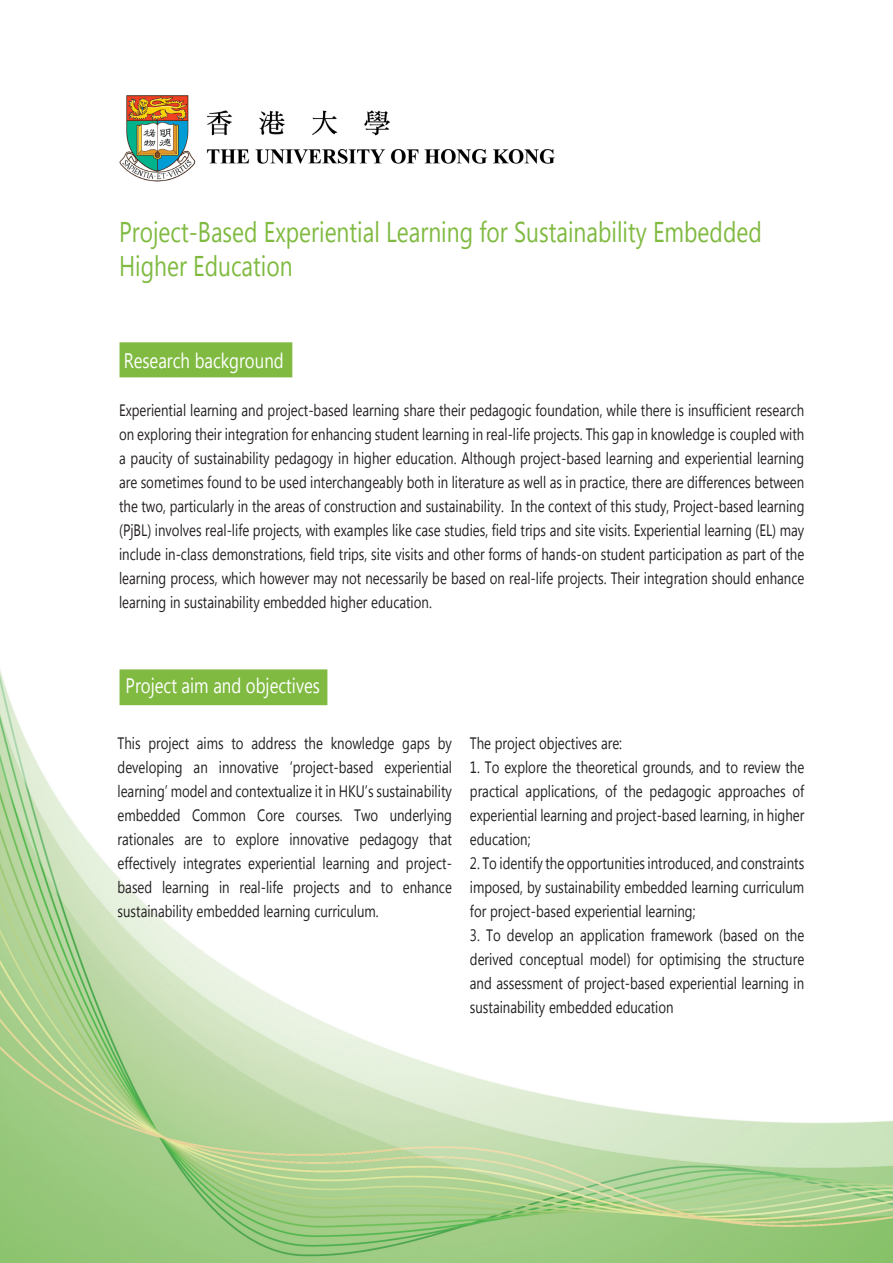
<style>
.page{position:relative;width:893px;height:1263px;background:#fff}
.page>*{position:absolute;margin:0;border:0;box-sizing:border-box;transform-origin:0 0}
.t1{font:28.5px/34.2px "Lao UI";color:#80ba41;scale:.8 1}
.t2{font:21px "Lao UI";color:#fff;scale:.8 1}
.t3{font:16.5px/24px "Lao UI";color:#231f20;text-align:justify;scale:.8 1}
</style>
<div class="page">
<img style="left:0;top:181px;width:893px;height:1082px">
<img style="left:119px;top:95px;width:436px;height:86px">
<div style="left:120px;top:669px;width:207px;height:36px;background:#80ba41;border:2px solid #80ba41"></div>
<div style="left:120px;top:342px;width:172px;height:35px;background:#80ba41;border:2px solid #80ba41"></div>
<div style="left:606px;top:79px;width:215px;height:121px;background:#fff"></div>
<p class="t1" style="left:119px;top:214px;width:805px">Project-Based Experiential Learning for Sustainability Embedded<br>Higher Education</p>
<p class="t2" style="left:124px;top:347px;width:202px">Research background</p>
<p class="t3" style="left:119px;top:398px;width:858px">Experiential learning and project-based learning share their pedagogic foundation, while there is insufficient research on exploring their integration for enhancing student learning in real-life projects. This gap in knowledge is coupled with a paucity of sustainability pedagogy in higher education. Although project-based learning and experiential learning are sometimes found to be used interchangeably both in literature as well as in practice, there are differences between the two, particularly in the areas of construction and sustainability. In the context of this study, Project-based learning (PjBL) involves real-life projects, with examples like case studies, field trips and site visits. Experiential learning (EL) may include in-class demonstrations, field trips, site visits and other forms of hands-on student participation as part of the learning process, which however may not necessarily be based on real-life projects. Their integration should enhance learning in sustainability embedded higher education.</p>
<p class="t2" style="left:126px;top:671px;width:244px">Project aim and objectives</p>
<p class="t3" style="left:118px;top:731px;width:419px">This project aims to address the knowledge gaps by developing an innovative ‘project-based experiential learning’ model and contextualize it in HKU’s sustainability embedded Common Core courses. Two underlying rationales are to explore innovative pedagogy that effectively integrates experiential learning and project&shy;based learning in real-life projects and to enhance sustainability embedded learning curriculum.</p>
<p class="t3" style="left:470px;top:731px;width:192px">The project objectives are:</p>
<p class="t3" style="left:470px;top:755px;width:419px">1. To explore the theoretical grounds, and to review the practical applications, of the pedagogic approaches of experiential learning and project-based learning, in higher education;</p>
<p class="t3" style="left:470px;top:851px;width:419px">2. To identify the opportunities introduced, and constraints imposed, by sustainability embedded learning curriculum for project-based experiential learning;</p>
<p class="t3" style="left:470px;top:923px;width:419px">3. To develop an application framework (based on the derived conceptual model) for optimising the structure and assessment of project-based experiential learning in sustainability embedded education</p>
</div>
